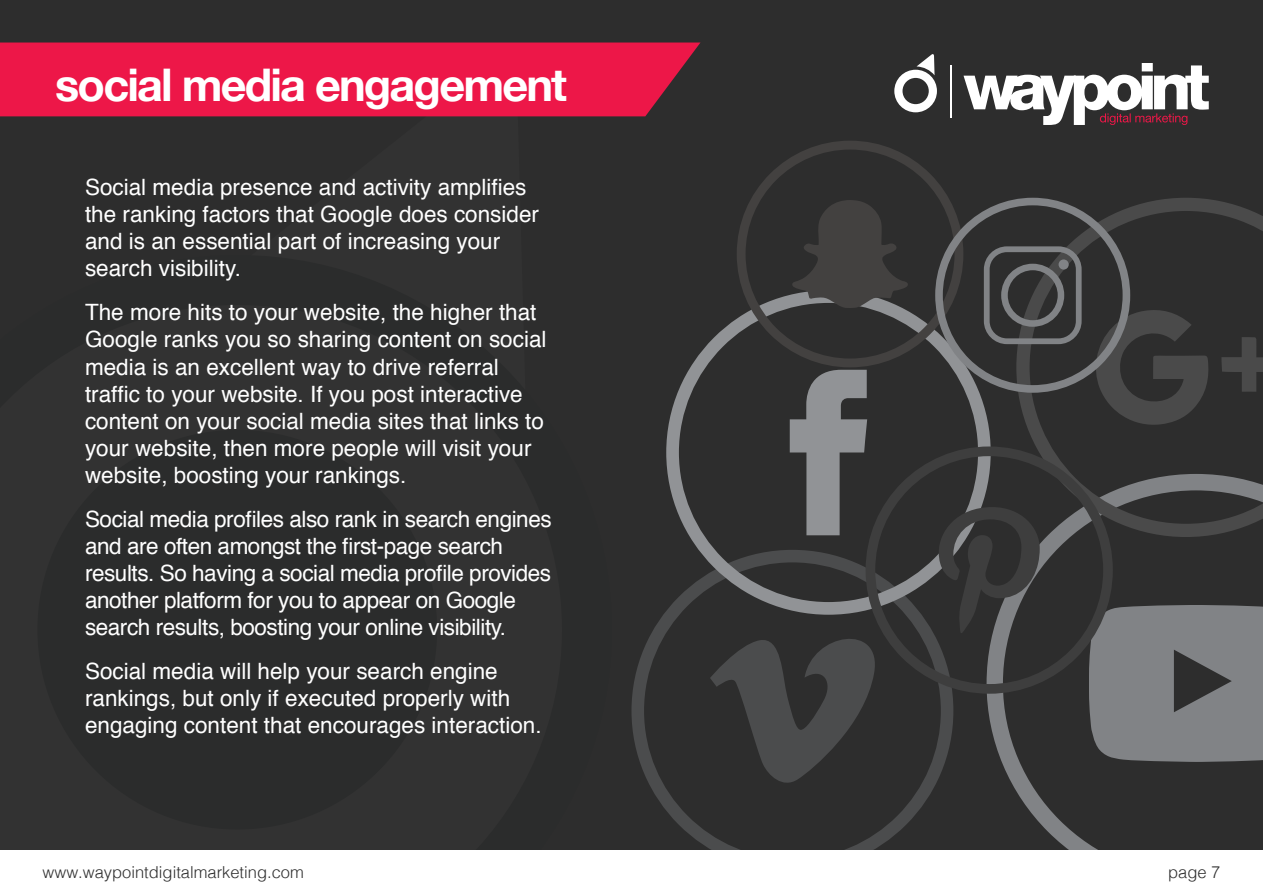
<style>
.page{position:relative;width:1263px;height:893px;background:#2d2d2d}
.page>*{position:absolute;margin:0;border:0;box-sizing:border-box;transform-origin:0 0}
.t1{font:700 45px "Helvetica Neue";letter-spacing:-.04em;color:#fff}
.t2{font:22.5px/27px "Helvetica";color:#fff}
.t3{font:22.5px/27px "Helvetica";letter-spacing:-.02em;color:#fff}
.t4{font:300 16.5px "Helvetica";color:#2d2d2d}
</style>
<div class="page">
<div style="left:0;top:43px;width:700px;height:73px;background:#ed1748"></div>
<hr style="left:951px;top:65px;width:1px;height:52px;background:#fff">
<svg style="left:894px;top:54px;width:43px;height:58px"></svg>
<svg style="left:963px;top:63px;width:246px;height:62px"></svg>
<svg style="left:631px;top:612px;width:322px;height:238px"></svg>
<svg style="left:710px;top:621px;width:173px;height:168px"></svg>
<svg style="left:987px;top:694px;width:111px;height:156px"></svg>
<svg style="left:1089px;top:605px;width:174px;height:157px;background:#787a7d"></svg>
<svg style="left:666px;top:318px;width:325px;height:297px"></svg>
<svg style="left:790px;top:370px;width:77px;height:165px"></svg>
<svg style="left:1027px;top:427px;width:236px;height:110px"></svg>
<svg style="left:865px;top:446px;width:248px;height:248px"></svg>
<svg style="left:939px;top:507px;width:101px;height:126px"></svg>
<svg style="left:737px;top:141px;width:211px;height:226px"></svg>
<svg style="left:792px;top:200px;width:116px;height:108px"></svg>
<svg style="left:935px;top:198px;width:328px;height:229px"></svg>
<div style="left:0;top:850px;width:1263px;height:43px;background:#fff"></div>
<p class="t1" style="left:55px;top:49px;width:513px">social media engagement</p>
<p class="t2" style="left:85px;top:175px;width:455px">Social media presence and activity amplifies the ranking factors that Google does consider and is an essential part of increasing your search visibility.</p>
<p class="t2" style="left:85px;top:300px;width:463px">The more hits to your website, the higher that Google ranks you so sharing content on social media is an excellent way to drive referral traffic to your website. If you post interactive content on your social media sites that links to your website, then more people will visit your website, boosting your rankings.</p>
<p class="t3" style="left:85px;top:506px;width:468px">Social media profiles also rank in search engines and are often amongst the first-page search results. So having a social media profile provides another platform for you to appear on Google search results, boosting your online visibility.</p>
<p class="t2" style="left:85px;top:658px;width:458px">Social media will help your search engine rankings, but only if executed properly with engaging content that encourages interaction.</p>
<p class="t4" style="left:43px;top:858px;width:263px">www.waypointdigitalmarketing.com</p>
<p class="t4" style="left:1168px;top:858px;width:54px">page 7</p>
</div>
